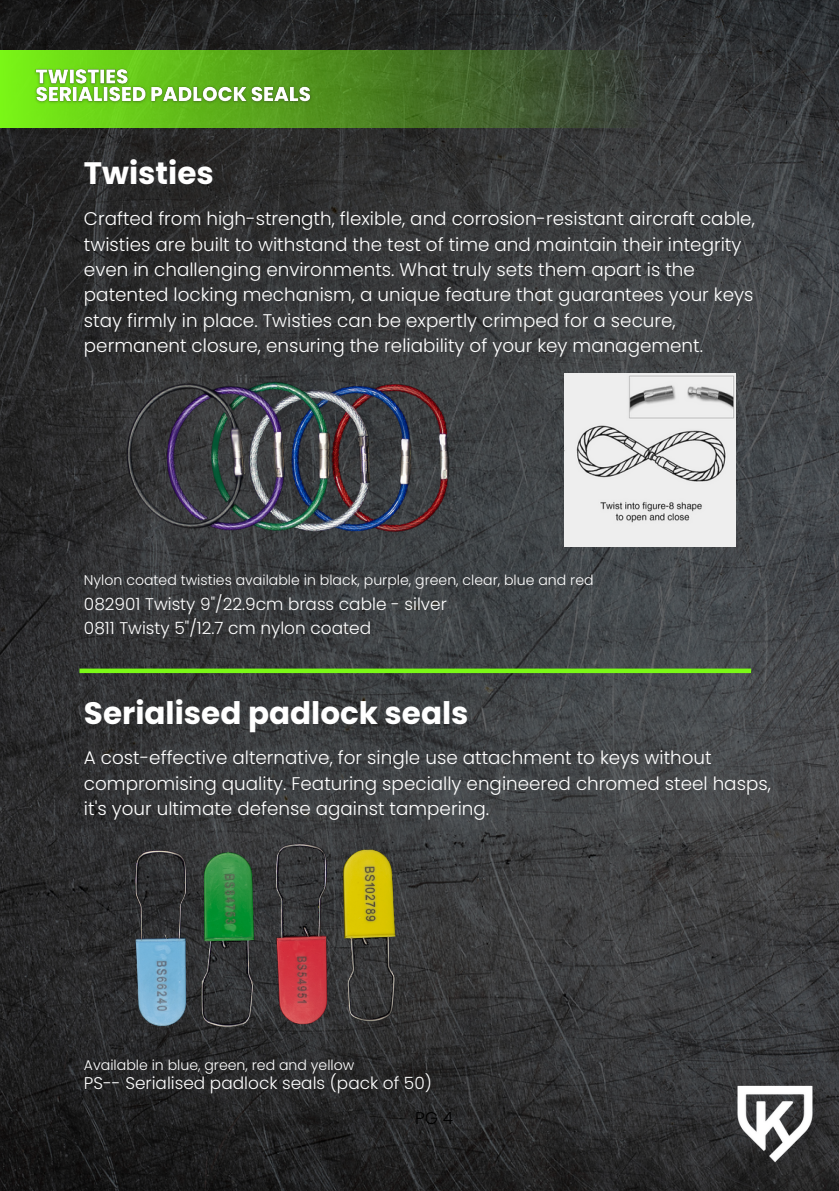
<style>
.page{position:relative;width:839px;height:1191px;background:#fff}
.page>*{position:absolute;margin:0;border:0;box-sizing:border-box;transform-origin:0 0}
.t1{font:700 31px "Poppins";color:#fff}
.t2{font:300 18.4px/25.4px "Poppins";color:#fff}
.t3{font:300 17px "Poppins";color:#fff}
.t4{font:300 17px "Poppins";color:#000}
.t5{font:300 14px "Poppins";color:#fff}
</style>
<div class="page">
<img style="left:0;top:0;width:838px;height:1191px">
<svg style="left:0;top:50px;width:651px;height:78px;background:#4e8326"></svg>
<img style="left:710px;top:1059px;width:128px;height:129px">
<img style="left:565px;top:374px;width:171px;height:172px">
<img style="left:110px;top:343px;width:358px;height:233px">
<hr style="left:79px;top:669px;width:672px;height:4px;background:#7bf817">
<img style="left:0;top:704px;width:544px;height:460px">
<img style="left:31px;top:62px;width:284px;height:46px">
<p class="t1" style="left:84px;top:151px;width:131px">Twisties</p>
<p class="t2" style="left:84px;top:206px;width:672px">Crafted from high-strength, flexible, and corrosion-resistant aircraft cable, twisties are built to withstand the test of time and maintain their integrity even in challenging environments. What truly sets them apart is the patented locking mechanism, a unique feature that guarantees your keys stay firmly in place. Twisties can be expertly crimped for a secure, permanent closure, ensuring the reliability of your key management.</p>
<p class="t5" style="left:84px;top:570px;width:511px">Nylon coated twisties available in black, purple, green, clear, blue and red</p>
<p class="t3" style="left:84px;top:592px;width:364px">082901 Twisty 9"/22.9cm brass cable - silver</p>
<p class="t3" style="left:84px;top:616px;width:289px">0811 Twisty 5"/12.7 cm nylon coated</p>
<p class="t1" style="left:84px;top:691px;width:386px">Serialised padlock seals</p>
<p class="t2" style="left:84px;top:745px;width:688px">A cost-effective alternative, for single use attachment to keys without compromising quality. Featuring specially engineered chromed steel hasps, it's your ultimate defense against tampering.</p>
<p class="t5" style="left:84px;top:1055px;width:272px">Available in blue, green, red and yellow</p>
<p class="t3" style="left:84px;top:1071px;width:349px">PS-- Serialised padlock seals (pack of 50)</p>
<p class="t4" style="left:415px;top:1106px;width:39px">PG 4</p>
</div>
